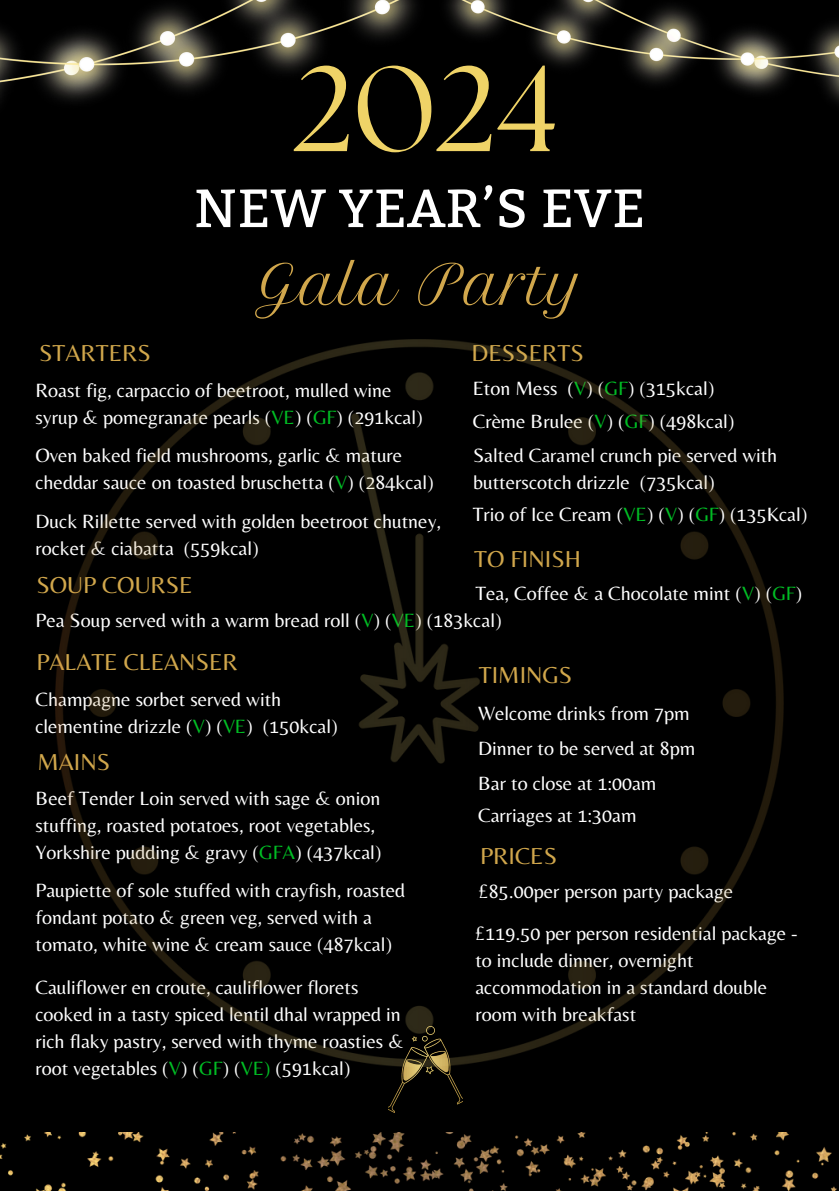
<style>
.page{position:relative;width:839px;height:1191px;background:#fff}
.page>*{position:absolute;margin:0;border:0;box-sizing:border-box;transform-origin:0 0}
.t1{font:121px "The Seasons";color:#efd367}
.t2{font:53.8px "Bitter";color:#fff}
.t3{font:53.8px "Petit Formal Script";color:#d1a74c}
.t4{font:24px "Belleza";color:#d1a74c}
.t5{font:20px/27px "Belleza";color:#fff}
.s1{color:#00bd24}
</style>
<div class="page">
<div style="left:0;top:0;width:838px;height:1191px;background:#000"></div>
<img style="left:0;top:0;width:416px;height:101px">
<img style="left:389px;top:1067px;width:73px;height:45px">
<img style="left:1px;top:1132px;width:836px;height:59px">
<img style="left:447px;top:0;width:391px;height:102px">
<img style="left:56px;top:339px;width:727px;height:728px">
<p class="t1" style="left:293px;top:54px;width:266px">2024</p>
<h1 class="t2" style="left:194px;top:177px;width:452px">NEW YEAR’S EVE</h1>
<h2 class="t3" style="left:255px;top:251px;width:331px">Gala Party</h2>
<h4 class="t4" style="left:39px;top:338px;width:113px">STARTERS</h4>
<p class="t5" style="left:35px;top:376px;width:389px">Roast fig, carpaccio of beetroot, mulled wine syrup &amp; pomegranate pearls (<span class="s1">VE</span>) (<span class="s1">GF</span>) (291kcal)</p>
<p class="t4" style="left:471px;top:338px;width:114px">DESSERTS</p>
<p class="t5" style="left:472px;top:375px;width:243px">Eton Mess (<span class="s1">V</span>) (<span class="s1">GF</span>) (315kcal)</p>
<p class="t5" style="left:472px;top:407px;width:263px">Crème Brulee (<span class="s1">V</span>) (<span class="s1">GF</span>) (498kcal)</p>
<p class="t5" style="left:473px;top:441px;width:306px">Salted Caramel crunch pie served with butterscotch drizzle (735kcal)</p>
<h4 class="t5" style="left:35px;top:441px;width:400px">Oven baked field mushrooms, garlic &amp; mature cheddar sauce on toasted bruschetta (<span class="s1">V</span>) (284kcal)</h4>
<p class="t5" style="left:35px;top:508px;width:407px">Duck Rillette served with golden beetroot chutney, rocket &amp; ciabatta (559kcal)</p>
<p class="t5" style="left:472px;top:500px;width:336px">Trio of Ice Cream (<span class="s1">VE</span>) (<span class="s1">V</span>) (<span class="s1">GF</span>) (135Kcal)</p>
<p class="t4" style="left:474px;top:545px;width:108px">TO FINISH</p>
<p class="t5" style="left:475px;top:580px;width:328px">Tea, Coffee &amp; a Chocolate mint (<span class="s1">V</span>) (<span class="s1">GF</span>)</p>
<p class="t4" style="left:36px;top:570px;width:158px">SOUP COURSE</p>
<p class="t5" style="left:35px;top:607px;width:467px">Pea Soup served with a warm bread roll (<span class="s1">V</span>) (<span class="s1">VE</span>) (183kcal)</p>
<p class="t4" style="left:36px;top:647px;width:203px">PALATE CLEANSER</p>
<h4 class="t5" style="left:35px;top:686px;width:304px">Champagne sorbet served with clementine drizzle (<span class="s1">V</span>) (<span class="s1">VE</span>) (150kcal)</h4>
<h4 class="t4" style="left:37px;top:748px;width:74px">MAINS</h4>
<h4 class="t5" style="left:35px;top:785px;width:347px">Beef Tender Loin served with sage &amp; onion stuffing, roasted potatoes, root vegetables,<br>Yorkshire pudding &amp; gravy (<span class="s1">GFA</span>) (437kcal)</h4>
<p class="t5" style="left:35px;top:877px;width:371px">Paupiette of sole stuffed with crayfish, roasted fondant potato &amp; green veg, served with a tomato, white wine &amp; cream sauce (487kcal)</p>
<p class="t5" style="left:35px;top:973px;width:370px">Cauliflower en croute, cauliflower florets cooked in a tasty spiced lentil dhal wrapped in rich flaky pastry, served with thyme roasties &amp; root vegetables (<span class="s1">V</span>) (<span class="s1">GF</span>) (<span class="s1">VE)</span> (591kcal)</p>
<h4 class="t4" style="left:479px;top:661px;width:95px">TIMINGS</h4>
<p class="t5" style="left:478px;top:699px;width:213px">Welcome drinks from 7pm</p>
<p class="t5" style="left:478px;top:734px;width:219px">Dinner to be served at 8pm</p>
<h4 class="t5" style="left:478px;top:769px;width:180px">Bar to close at 1:00am</h4>
<p class="t5" style="left:478px;top:801px;width:160px">Carriages at 1:30am</p>
<h4 class="t4" style="left:480px;top:841px;width:78px">PRICES</h4>
<p class="t5" style="left:479px;top:878px;width:256px">£85.00per person party package</p>
<p class="t5" style="left:475px;top:920px;width:324px">£119.50 per person residential package - to include dinner, overnight accommodation in a standard double room with breakfast</p>
</div>
